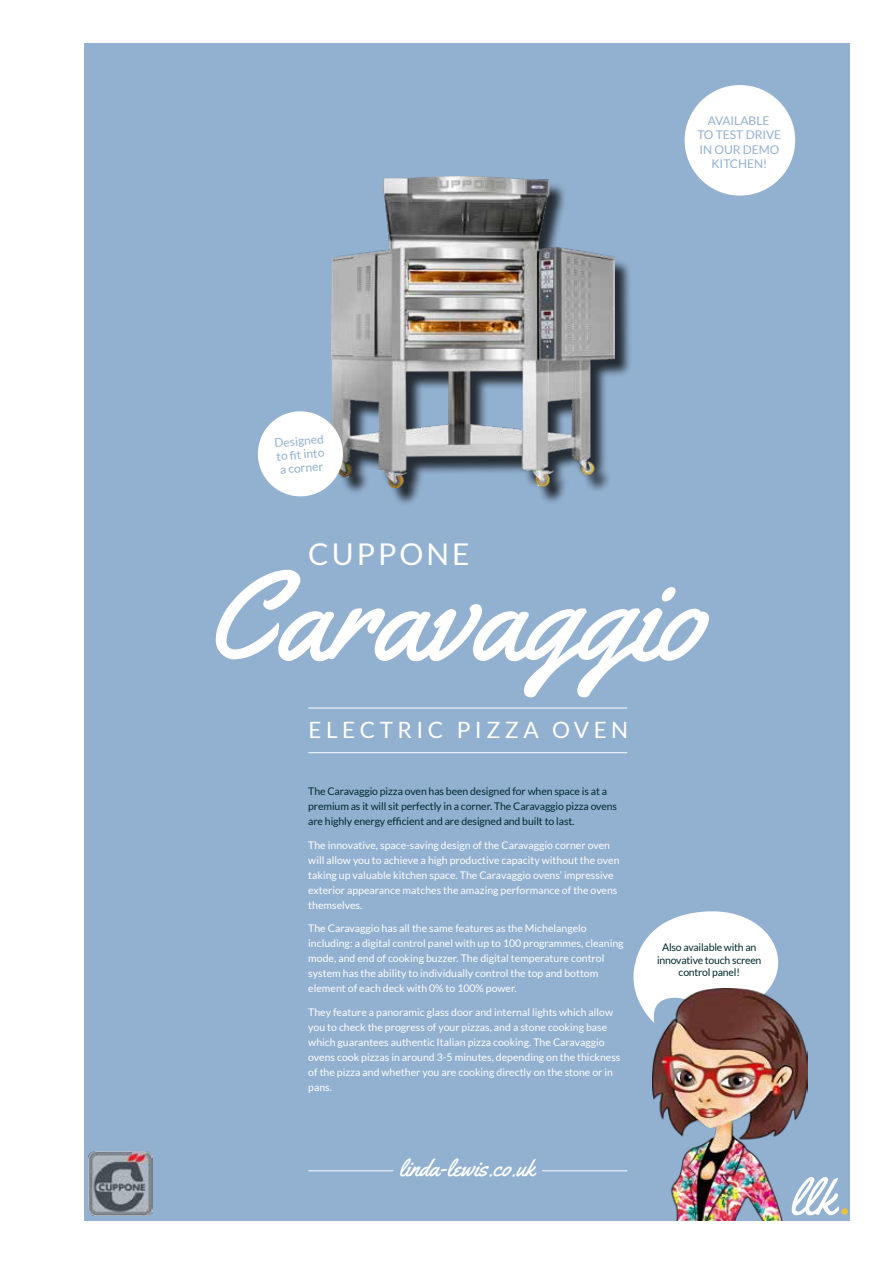
<style>
.page{position:relative;width:893px;height:1263px;background:#fff}
.page>*{position:absolute;margin:0;border:0;box-sizing:border-box;transform-origin:0 0}
.t1{font:127.5px "Yellowtail";color:#fff}
.t2{font:51px "Yellowtail";color:#fff}
.t3{font:30px "Lato";letter-spacing:.1em;color:#fff}
.t4{font:24px "Yellowtail";color:#fff}
.t5{font:22.5px "Lato";letter-spacing:.2em;color:#fff}
.t6{font:12px/14.4px "Lato";color:#92b0d0;text-align:justify}
.t7{font:10.5px/15px "Lato";color:#fff}
.t8{font:10.5px/12.6px "Lato";letter-spacing:-.01em;color:#002b2e;text-align:center}
.s1{font-family:"Lato";color:#ecc337}
</style>
<div class="page">
<div style="left:85px;top:43px;width:765px;height:1177px;background:#92b0d0"></div>
<div style="left:334px;top:179px;width:299px;height:328px;background:#000;opacity:.75"></div>
<img style="left:332px;top:176px;width:283px;height:312px">
<hr style="left:308px;top:1170px;width:85px;height:1px;background:#fff">
<hr style="left:542px;top:1170px;width:85px;height:1px;background:#fff">
<svg style="left:633px;top:911px;width:146px;height:110px"></svg>
<hr style="left:308px;top:708px;width:319px;height:1px;background:#fff">
<hr style="left:308px;top:752px;width:319px;height:1px;background:#fff">
<svg style="left:257px;top:409px;width:88px;height:89px"></svg>
<img style="left:652px;top:989px;width:156px;height:231px">
<div style="left:685px;top:85px;width:110px;height:111px;background:#fff;border-radius:50%"></div>
<img style="left:89px;top:1151px;width:63px;height:64px">
<p class="t6" style="left:697px;top:113px;width:85px;text-align:center">AVAILABLE<br>TO TEST DRIVE<br>IN OUR DEMO<br>KITCHEN!</p>
<p class="t6" style="left:274px;top:436px;width:51px;line-height:13.5px;rotate:-5deg">Designed to fi t into a corner</p>
<h3 class="t3" style="left:308px;top:538px;width:163px">CUPPONE</h3>
<h1 class="t1" style="left:206px;top:535px;width:500px">Caravaggio</h1>
<h3 class="t5" style="left:309px;top:717px;width:321px">ELECTRIC PIZZA OVEN</h3>
<p class="t8" style="left:308px;top:784px;width:310px;line-height:15px;text-align:left">The Caravaggio pizza oven has been designed for when space is at a premium as it will sit perfectly in a corner. The Caravaggio pizza ovens are highly energy efficient and are designed and built to last.</p>
<p class="t7" style="left:308px;top:837px;width:313px">The innovative, space-saving design of the Caravaggio corner oven will allow you to achieve a high productive capacity without the oven taking up valuable kitchen space. The Caravaggio ovens’ impressive exterior appearance matches the amazing performance of the ovens themselves.</p>
<p class="t7" style="left:308px;top:921px;width:317px">The Caravaggio has all the same features as the Michelangelo including: a digital control panel with up to 100 programmes, cleaning mode, and end of cooking buzzer. The digital temperature control system has the ability to individually control the top and bottom element of each deck with 0% to 100% power.</p>
<p class="t7" style="left:308px;top:1004px;width:314px">They feature a panoramic glass door and internal lights which allow you to check the progress of your pizzas, and a stone cooking base which guarantees authentic Italian pizza cooking. The Caravaggio ovens cook pizzas in around 3-5 minutes, depending on the thickness of the pizza and whether you are cooking directly on the stone or in pans.</p>
<h3 class="t4" style="left:399px;top:1153px;width:137px">linda-lewis.co.uk</h3>
<p class="t8" style="left:657px;top:941px;width:106px">Also available with an innovative touch screen control panel!</p>
<h2 class="t2" style="left:789px;top:1165px;width:62px">llk <span class="s1">.</span></h2>
</div>
